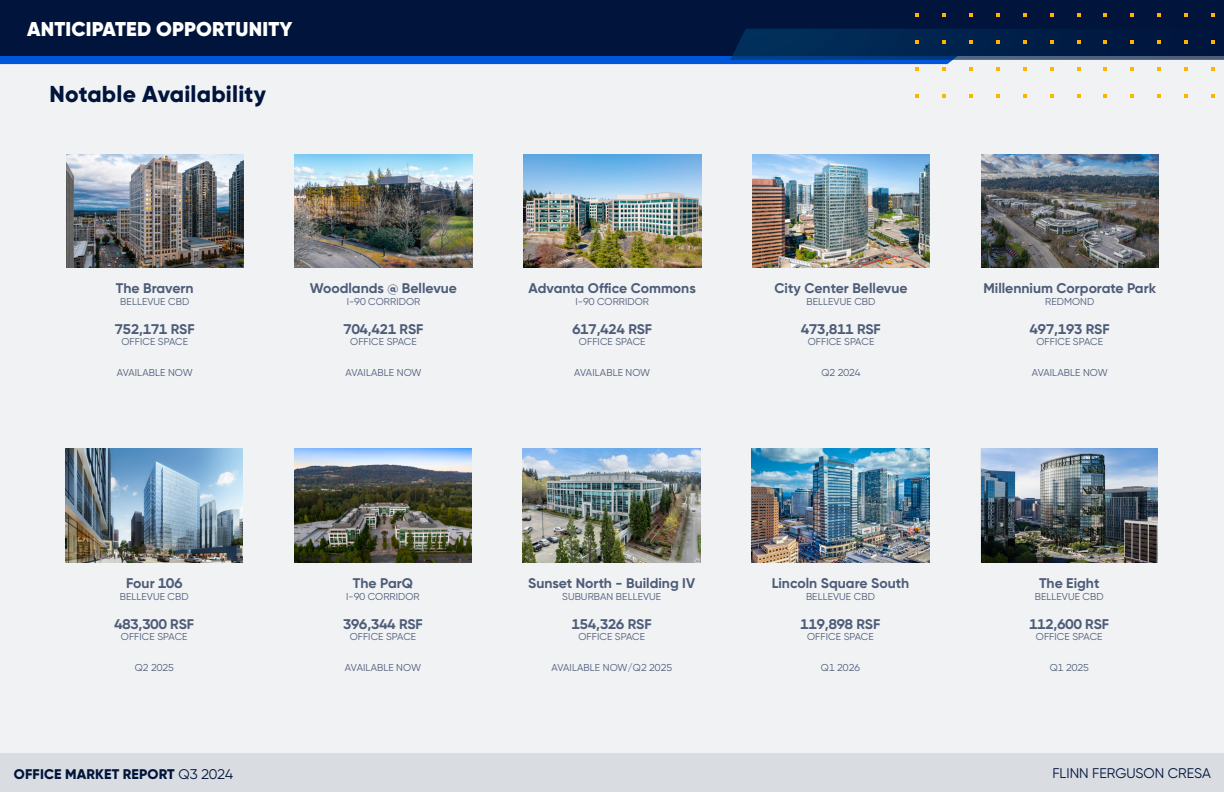
<style>
.page{position:relative;width:1224px;height:792px;background:#f1f2f4}
.page>*{position:absolute;margin:0;border:0;box-sizing:border-box;transform-origin:0 0}
.t1{font:800 23px "Gilroy";letter-spacing:.01em;color:#00143c}
.t2{font:900 20px "Gilroy";letter-spacing:.01em;color:#fff}
.t3{font:700 14px "Gilroy";color:#4d5c78}
.t4{font:800 14px "Gilroy";letter-spacing:.01em;color:#00143c}
.t5{font:14px "Gilroy";color:#00143c}
.t6{font:10px "Gilroy";letter-spacing:.01em;color:#4d5c78}
.s1{font-weight:400}
</style>
<div class="page">
<img style="left:295px;top:154px;width:177px;height:114px">
<img style="left:66px;top:154px;width:178px;height:114px">
<img style="left:524px;top:154px;width:177px;height:114px">
<img style="left:752px;top:154px;width:178px;height:114px">
<img style="left:981px;top:154px;width:178px;height:114px">
<img style="left:294px;top:449px;width:178px;height:114px">
<img style="left:65px;top:449px;width:178px;height:114px">
<img style="left:523px;top:449px;width:177px;height:114px">
<img style="left:752px;top:449px;width:177px;height:114px">
<img style="left:981px;top:449px;width:177px;height:114px">
<div style="left:0;top:753px;width:1224px;height:39px;background:#d9dde2"></div>
<div style="left:0;top:0;width:1224px;height:55px;background:#00143c"></div>
<svg style="left:1077px;top:13px;width:3px;height:4px"></svg>
<svg style="left:1050px;top:13px;width:3px;height:4px"></svg>
<svg style="left:1212px;top:13px;width:3px;height:4px"></svg>
<svg style="left:1023px;top:13px;width:3px;height:4px"></svg>
<svg style="left:1185px;top:13px;width:3px;height:4px"></svg>
<svg style="left:996px;top:13px;width:3px;height:4px"></svg>
<svg style="left:915px;top:13px;width:3px;height:4px"></svg>
<svg style="left:1158px;top:13px;width:3px;height:4px"></svg>
<svg style="left:969px;top:13px;width:3px;height:4px"></svg>
<svg style="left:1131px;top:13px;width:3px;height:4px"></svg>
<svg style="left:942px;top:13px;width:3px;height:4px"></svg>
<svg style="left:1104px;top:13px;width:3px;height:4px"></svg>
<svg style="left:0;top:29px;width:1224px;height:42px"></svg>
<h2 class="t2" style="left:27px;top:16px;width:267px">ANTICIPATED OPPORTUNITY</h2>
<h1 class="t1" style="left:50px;top:80px;width:218px">NOTABLE AVAILABILITY</h1>
<h3 class="t3" style="left:116px;top:280px;width:79px">The Bravern</h3>
<p class="t6" style="left:120px;top:296px;width:70px">BELLEVUE CBD</p>
<h3 class="t3" style="left:115px;top:321px;width:81px">752,171 RSF</h3>
<p class="t6" style="left:121px;top:336px;width:68px">OFFICE SPACE</p>
<p class="t6" style="left:117px;top:367px;width:78px">AVAILABLE NOW</p>
<h3 class="t3" style="left:310px;top:280px;width:149px">Woodlands @ Bellevue</h3>
<p class="t6" style="left:347px;top:296px;width:75px">I-90 CORRIDOR</p>
<h3 class="t3" style="left:344px;top:321px;width:81px">704,421 RSF</h3>
<p class="t6" style="left:350px;top:336px;width:68px">OFFICE SPACE</p>
<p class="t6" style="left:345px;top:367px;width:78px">AVAILABLE NOW</p>
<h3 class="t3" style="left:529px;top:280px;width:169px">Advanta Office Commons</h3>
<p class="t6" style="left:576px;top:296px;width:75px">I-90 CORRIDOR</p>
<h3 class="t3" style="left:572px;top:321px;width:81px">617,424 RSF</h3>
<p class="t6" style="left:579px;top:336px;width:68px">OFFICE SPACE</p>
<p class="t6" style="left:574px;top:367px;width:78px">AVAILABLE NOW</p>
<h3 class="t3" style="left:774px;top:280px;width:135px">City Center Bellevue</h3>
<p class="t6" style="left:807px;top:296px;width:70px">BELLEVUE CBD</p>
<h3 class="t3" style="left:801px;top:321px;width:81px">473,811 RSF</h3>
<p class="t6" style="left:808px;top:336px;width:68px">OFFICE SPACE</p>
<p class="t6" style="left:821px;top:367px;width:41px">Q2 2024</p>
<h3 class="t3" style="left:983px;top:280px;width:174px">Millennium Corporate Park</h3>
<p class="t6" style="left:1045px;top:296px;width:51px">REDMOND</p>
<h3 class="t3" style="left:1030px;top:321px;width:81px">497,193 RSF</h3>
<p class="t6" style="left:1036px;top:336px;width:68px">OFFICE SPACE</p>
<p class="t6" style="left:1032px;top:367px;width:78px">AVAILABLE NOW</p>
<h3 class="t3" style="left:126px;top:574px;width:58px">Four 106</h3>
<p class="t6" style="left:120px;top:590px;width:70px">BELLEVUE CBD</p>
<h3 class="t3" style="left:114px;top:615px;width:81px">483,300 RSF</h3>
<p class="t6" style="left:121px;top:630px;width:68px">OFFICE SPACE</p>
<p class="t6" style="left:135px;top:661px;width:41px">Q2 2025</p>
<h3 class="t3" style="left:353px;top:574px;width:61px">The ParQ</h3>
<p class="t6" style="left:346px;top:590px;width:75px">I-90 CORRIDOR</p>
<h3 class="t3" style="left:343px;top:615px;width:81px">396,344 RSF</h3>
<p class="t6" style="left:350px;top:630px;width:68px">OFFICE SPACE</p>
<p class="t6" style="left:345px;top:661px;width:78px">AVAILABLE NOW</p>
<h3 class="t3" style="left:528px;top:574px;width:168px">Sunset North - Building IV</h3>
<p class="t6" style="left:562px;top:590px;width:101px">SUBURBAN BELLEVUE</p>
<h3 class="t3" style="left:572px;top:615px;width:81px">154,326 RSF</h3>
<p class="t6" style="left:578px;top:630px;width:68px">OFFICE SPACE</p>
<p class="t6" style="left:551px;top:661px;width:122px">AVAILABLE NOW/Q2 2025</p>
<h3 class="t3" style="left:772px;top:574px;width:139px">Lincoln Square South</h3>
<p class="t6" style="left:806px;top:590px;width:70px">BELLEVUE CBD</p>
<h3 class="t3" style="left:801px;top:615px;width:81px">119,898 RSF</h3>
<p class="t6" style="left:807px;top:630px;width:68px">OFFICE SPACE</p>
<p class="t6" style="left:821px;top:661px;width:41px">Q1 2026</p>
<h3 class="t3" style="left:1039px;top:574px;width:62px">The Eight</h3>
<p class="t6" style="left:1035px;top:590px;width:70px">BELLEVUE CBD</p>
<h3 class="t3" style="left:1029px;top:615px;width:81px">112,600 RSF</h3>
<p class="t6" style="left:1036px;top:630px;width:68px">OFFICE SPACE</p>
<p class="t6" style="left:1050px;top:661px;width:41px">Q1 2025</p>
<h3 class="t4" style="left:14px;top:765px;width:221px">OFFICE MARKET REPORT <span class="s1">Q3 2024</span></h3>
<h3 class="t5" style="left:1052px;top:765px;width:160px">FLINN FERGUSON CRESA</h3>
</div>
